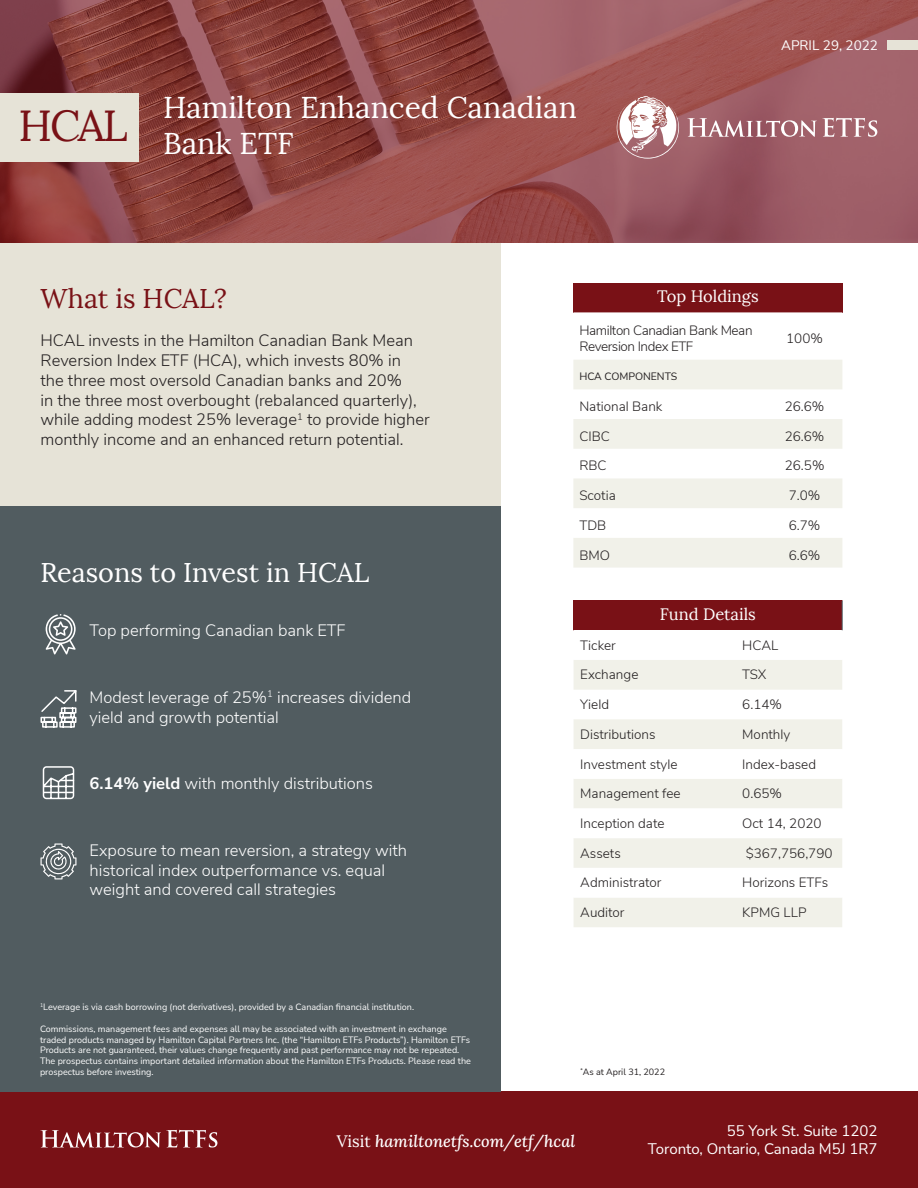
<style>
.page{position:relative;width:918px;height:1188px;background:#fff}
.page>*{position:absolute;margin:0;border:0;box-sizing:border-box;transform-origin:0 0}
.t1{font:43.35px "Lora";color:#791116}
.t2{font:30px/36px "Lora";color:#fff}
.t3{font:27px "Lora";color:#fff}
.t4{font:27px "Lora";color:#791116}
.t5{font:300 16.5px/19.8px "Nunito Sans";color:#231f20}
.t6{font:300 16.5px/19.8px "Nunito Sans";color:#fff}
.t7{font:italic 500 16.5px "Lora";color:#fff}
.t8{font:16.5px "Lora";color:#fff}
.t9{font:15px "Nunito Sans";color:#fff}
.t10{font:300 13.5px "Nunito Sans";color:#231f20}
.t11{font:300 13.5px/16.2px "Nunito Sans";letter-spacing:-.03em;color:#231f20}
.t12{font:13.5px "Nunito Sans";color:#fff}
.t13{font:10.5px "Nunito Sans";color:#231f20}
.t14{font:9px/10.8px "Nunito Sans";color:#fff}
.t15{font:9px "Nunito Sans";color:#231f20}
.s1{font-weight:700}
.s2{font-weight:400;font-style:normal}
</style>
<div class="page">
<div style="left:573px;top:283px;width:269px;height:29px;background:#791116"></div>
<svg style="left:573px;top:312px;width:269px;height:1px"></svg>
<svg style="left:573px;top:360px;width:269px;height:89px"></svg>
<svg style="left:573px;top:478px;width:269px;height:90px"></svg>
<div style="left:574px;top:601px;width:268px;height:29px;background:#791116"></div>
<svg style="left:574px;top:660px;width:268px;height:267px;fill:#f1f1e9"></svg>
<svg style="left:574px;top:719px;width:268px;height:179px"></svg>
<svg style="left:842px;top:601px;width:1px;height:29px"></svg>
<hr style="left:573px;top:600px;width:163px;height:1px;background:#791116">
<svg style="left:573px;top:601px;width:1px;height:29px"></svg>
<hr style="left:736px;top:600px;width:106px;height:1px;background:#791116">
<div style="left:0;top:227px;width:500px;height:280px;background:#e6e3d7"></div>
<div style="left:0;top:1092px;width:918px;height:96px;background:#791116"></div>
<svg style="left:41px;top:1130px;width:176px;height:18px"></svg>
<div style="left:0;top:507px;width:500px;height:585px;background:#515c60"></div>
<svg style="left:0;top:0;width:918px;height:243px;background:#934c4c"></svg>
<div style="left:887px;top:40px;width:31px;height:10px;background:#e6e3d7"></div>
<svg style="left:687px;top:118px;width:130px;height:19px"></svg>
<svg style="left:823px;top:118px;width:54px;height:19px"></svg>
<svg style="left:617px;top:96px;width:62px;height:63px"></svg>
<div style="left:0;top:93px;width:139px;height:69px;background:#e6e3d7"></div>
<svg style="left:40px;top:690px;width:37px;height:38px"></svg>
<svg style="left:42px;top:766px;width:33px;height:34px"></svg>
<hr style="left:44px;top:792px;width:30px;height:1px;background:#fff">
<svg style="left:41px;top:843px;width:35px;height:36px"></svg>
<svg style="left:46px;top:614px;width:30px;height:41px"></svg>
<p class="t1" style="left:18px;top:99px;width:111px">HCAL</p>
<p class="t2" style="left:163px;top:90px;width:415px">Hamilton Enhanced Canadian<br>Bank ETF</p>
<p class="t12" style="left:781px;top:36px;width:98px">APRIL 29, 2022</p>
<p class="t4" style="left:40px;top:282px;width:188px">What is HCAL?</p>
<p class="t5" style="left:40px;top:329px;width:391px">HCAL invests in the Hamilton Canadian Bank Mean Reversion Index ETF (HCA), which invests 80% in<br>the three most oversold Canadian banks and 20%<br>in the three most overbought (rebalanced quarterly), while adding modest 25% leverage<sup>1</sup> to provide higher monthly income and an enhanced return potential.</p>
<p class="t3" style="left:40px;top:556px;width:330px">Reasons to Invest in HCAL</p>
<p class="t6" style="left:90px;top:620px;width:258px">Top performing Canadian bank ETF</p>
<p class="t6" style="left:90px;top:686px;width:323px">Modest leverage of 25%<sup>1</sup> increases dividend yield and growth potential</p>
<p class="t6" style="left:90px;top:773px;width:285px"><span class="s1">6.14% yield</span> with monthly distributions</p>
<p class="t6" style="left:90px;top:839px;width:319px">Exposure to mean reversion, a strategy with historical index outperformance vs. equal weight and covered call strategies</p>
<p class="t14" style="left:40px;top:1001px;width:376px"><sup>1</sup>Leverage is via cash borrowing (not derivatives), provided by a Canadian financial institution.</p>
<p class="t14" style="left:40px;top:1023px;width:432px">Commissions, management fees and expenses all may be associated with an investment in exchange traded products managed by Hamilton Capital Partners Inc. (the “Hamilton ETFs Products”). Hamilton ETFs Products are not guaranteed, their values change frequently and past performance may not be repeated.<br>The prospectus contains important detailed information about the Hamilton ETFs Products. Please read the prospectus before investing.</p>
<p class="t8" style="left:657px;top:286px;width:103px">Top Holdings</p>
<p class="t11" style="left:579px;top:321px;width:175px">Hamilton Canadian Bank Mean<br>Reversion Index ETF</p>
<p class="t10" style="left:786px;top:328px;width:38px">100%</p>
<p class="t13" style="left:579px;top:369px;width:99px">HCA COMPONENTS</p>
<p class="t10" style="left:579px;top:397px;width:85px">National Bank</p>
<p class="t10" style="left:785px;top:397px;width:41px">26.6%</p>
<p class="t10" style="left:579px;top:426px;width:32px">CIBC</p>
<p class="t10" style="left:785px;top:426px;width:41px">26.6%</p>
<p class="t10" style="left:579px;top:456px;width:29px">RBC</p>
<p class="t10" style="left:785px;top:456px;width:41px">26.5%</p>
<p class="t10" style="left:579px;top:486px;width:38px">Scotia</p>
<p class="t10" style="left:789px;top:486px;width:33px">7.0%</p>
<p class="t10" style="left:579px;top:515px;width:28px">TDB</p>
<p class="t10" style="left:789px;top:515px;width:33px">6.7%</p>
<p class="t10" style="left:579px;top:545px;width:32px">BMO</p>
<p class="t10" style="left:789px;top:545px;width:33px">6.6%</p>
<p class="t8" style="left:660px;top:604px;width:97px">Fund Details</p>
<p class="t10" style="left:580px;top:635px;width:37px">Ticker</p>
<p class="t10" style="left:742px;top:635px;width:37px">HCAL</p>
<p class="t10" style="left:580px;top:665px;width:60px">Exchange</p>
<p class="t10" style="left:742px;top:665px;width:26px">TSX</p>
<p class="t10" style="left:580px;top:695px;width:30px">Yield</p>
<p class="t10" style="left:742px;top:695px;width:41px">6.14%</p>
<p class="t10" style="left:580px;top:724px;width:77px">Distributions</p>
<p class="t10" style="left:742px;top:724px;width:50px">Monthly</p>
<p class="t10" style="left:580px;top:754px;width:99px">Investment style</p>
<p class="t10" style="left:742px;top:754px;width:75px">Index-based</p>
<p class="t10" style="left:580px;top:784px;width:102px">Management fee</p>
<p class="t10" style="left:742px;top:784px;width:41px">0.65%</p>
<p class="t10" style="left:580px;top:813px;width:86px">Inception date</p>
<p class="t10" style="left:742px;top:813px;width:81px">Oct 14, 2020</p>
<p class="t10" style="left:580px;top:843px;width:42px">Assets</p>
<p class="t10" style="left:746px;top:843px;width:88px">$367,756,790</p>
<p class="t10" style="left:580px;top:873px;width:83px">Administrator</p>
<p class="t10" style="left:742px;top:873px;width:87px">Horizons ETFs</p>
<p class="t10" style="left:580px;top:903px;width:46px">Auditor</p>
<p class="t10" style="left:742px;top:903px;width:66px">KPMG LLP</p>
<p class="t15" style="left:580px;top:1066px;width:86px"><sup>*</sup>As at April 31, 2022</p>
<p class="t7" style="left:337px;top:1130px;width:240px"><span class="s2">Visit</span> hamiltonetfs.com/etf/hcal</p>
<p class="t9" style="left:727px;top:1120px;width:152px">55 York St. Suite 1202</p>
<p class="t9" style="left:648px;top:1138px;width:231px">Toronto, Ontario, Canada M5J 1R7</p>
</div>
